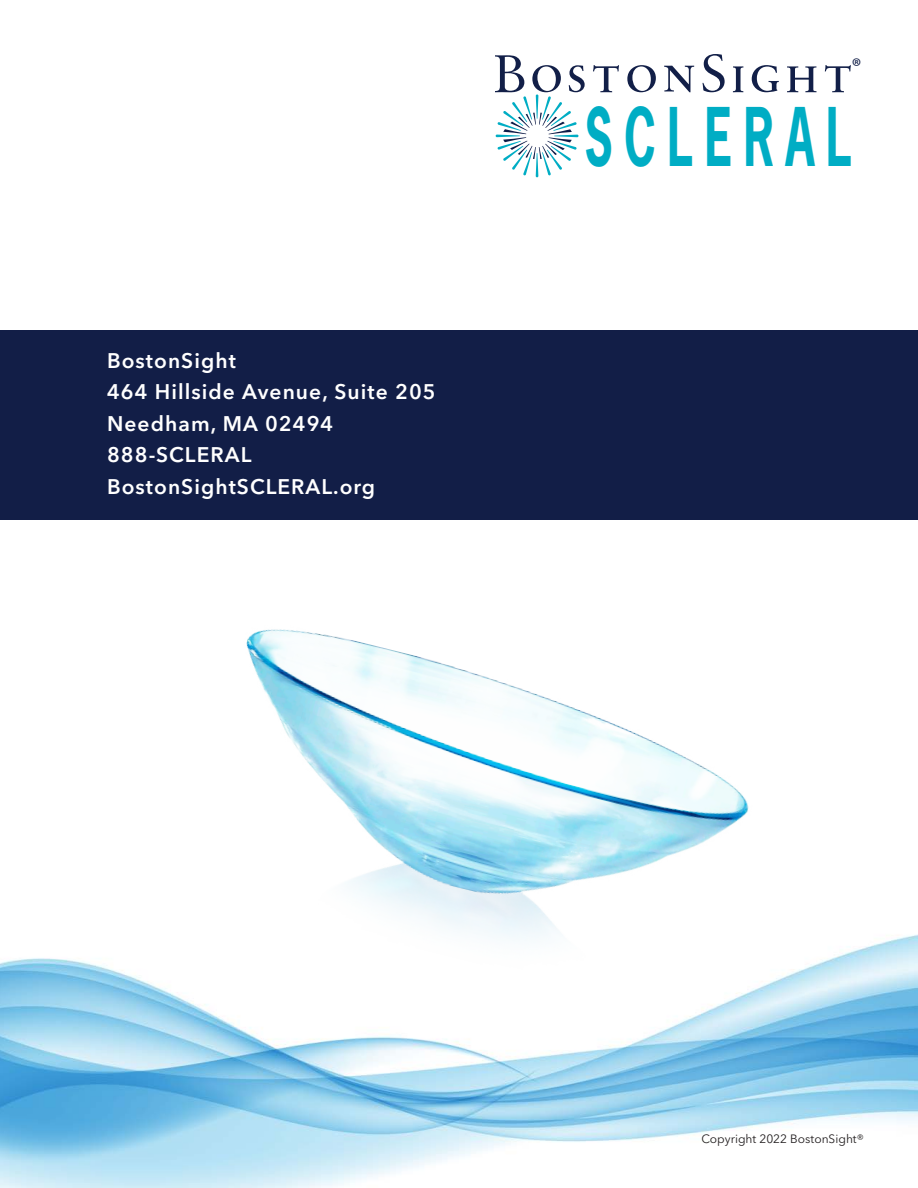
<style>
.page{position:relative;width:918px;height:1188px;background:#fff}
.page>*{position:absolute;margin:0;border:0;box-sizing:border-box;transform-origin:0 0}
.t1{font:700 75.9px "News Gothic Std";letter-spacing:.245em;color:#00adc4;scale:.61 1}
.t2{font:22.8px "Myriad Pro";color:#121f48}
.t3{font:600 21px/31.5px "Avenir Next LT Pro";letter-spacing:.05em;color:#fff}
.t4{font:15px "Avenir Next LT Pro";color:#53575e}
.t5{font:12px "Avenir Next LT Pro";color:#231f20}
</style>
<div class="page">
<img style="left:0;top:934px;width:918px;height:254px">
<svg style="left:593px;top:65px;width:26px;height:27px"></svg>
<svg style="left:627px;top:65px;width:29px;height:27px"></svg>
<svg style="left:664px;top:66px;width:30px;height:26px"></svg>
<svg style="left:702px;top:54px;width:23px;height:38px"></svg>
<svg style="left:733px;top:66px;width:10px;height:26px"></svg>
<svg style="left:752px;top:65px;width:27px;height:27px"></svg>
<svg style="left:787px;top:66px;width:29px;height:26px"></svg>
<svg style="left:825px;top:65px;width:26px;height:27px"></svg>
<svg style="left:495px;top:55px;width:90px;height:122px"></svg>
<div style="left:0;top:330px;width:918px;height:189px;background:#121e47"></div>
<img style="left:70px;top:629px;width:785px;height:559px">
<p class="t3" style="left:107px;top:346px;width:330px">BostonSight<br>464 Hillside Avenue, Suite 205<br>Needham, MA 02494<br>888-SCLERAL<br>BostonSightSCLERAL.org</p>
<p class="t2" style="left:852px;top:53px;width:11px">®</p>
<h1 class="t1" style="left:584px;top:96px;width:440px">SCLERAL</h1>
<p class="t5" style="left:701px;top:1134px;width:164px">Copyright 2022 BostonSight®</p>
<p class="t4" style="left:680px;top:1133px;width:186px">SmartSight® Mini-Guide 5</p>
</div>
